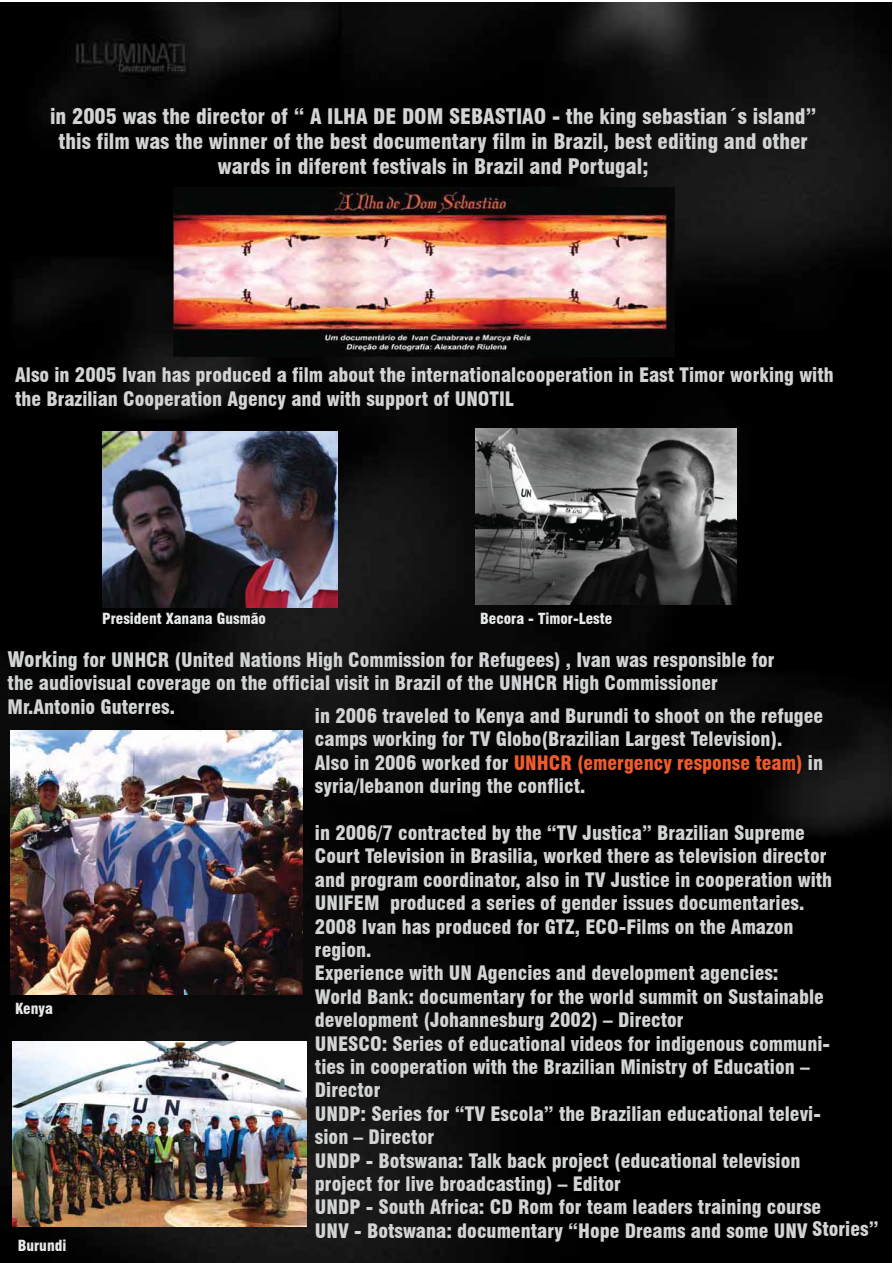
<style>
.page{position:relative;width:893px;height:1263px;background:#fff}
.page>*{position:absolute;margin:0;border:0;box-sizing:border-box;transform-origin:0 0}
.t1{font:900 condensed 21px/25.2px "Swiss 721 BT";color:#d2d3d4;text-align:center}
.t2{font:900 condensed 19.5px/23.4px "Swiss 721 BT";color:#d2d3d4}
.t3{font:900 condensed 15px "Swiss 721 BT";color:#e7e8e8}
.s1{font-size:21px}
.s2{color:#f15b2b}
</style>
<div class="page">
<img style="left:0;top:2px;width:892px;height:1261px">
<img style="left:174px;top:187px;width:501px;height:170px">
<img style="left:102px;top:431px;width:235px;height:176px">
<img style="left:476px;top:429px;width:260px;height:176px">
<img style="left:12px;top:1041px;width:294px;height:186px">
<img style="left:11px;top:731px;width:292px;height:263px">
<p class="t1" style="left:50px;top:103px;width:768px">in 2005 was the director of “ A ILHA DE DOM SEBASTIAO - the king sebastian´s island” this film was the winner of the best documentary film in Brazil, best editing and other wards in diferent festivals in Brazil and Portugal;</p>
<p class="t2" style="left:15px;top:363px;width:820px">Also in 2005 Ivan has produced a film about the internationalcooperation in East Timor working with the Brazilian Cooperation Agency and with support of UNOTIL</p>
<p class="t3" style="left:102px;top:609px;width:165px">President Xanana Gusmão</p>
<p class="t3" style="left:480px;top:609px;width:134px">Becora - Timor-Leste</p>
<p class="t2" style="left:8px;top:648px;width:768px"><span class="s1">Worki</span>ng for UNHCR (United Nations High Commission for Refugees) , Ivan was responsible for the audiovisual coverage on the official visit in Brazil of the UNHCR High Commissioner<br>Mr.Antonio Guterres.</p>
<p class="t2" style="left:315px;top:704px;width:510px">in 2006 traveled to Kenya and Burundi to shoot on the refugee camps working for TV Globo(Brazilian Largest Television).<br>Also in 2006 worked for <span class="s2">UNHCR (emergency response team)</span> in syria/lebanon during the conflict.</p>
<p class="t2" style="left:315px;top:821px;width:565px">in 2006/7 contracted by the “TV Justica” Brazilian Supreme<br>Court Television in Brasilia, worked there as television director<br>and program coordinator, also in TV Justice in cooperation with UNIFEM produced a series of gender issues documentaries.<br>2008 Ivan has produced for GTZ, ECO-Films on the Amazon<br>region.<br>Experience with UN Agencies and development agencies:<br>World Bank: documentary for the world summit on Sustainable development (Johannesburg 2002) – Director<br>UNESCO: Series of educational videos for indigenous communi-<br>ties in cooperation with the Brazilian Ministry of Education – Director<br>UNDP: Series for “TV Escola” the Brazilian educational televi-<br>sion – Director<br>UNDP - Botswana: Talk back project (educational television<br>project for live broadcasting) – Editor<br>UNDP - South Africa: CD Rom for team leaders training course<br>UNV - Botswana: documentary “Hope Dreams and some UNV Stories”</p>
<p class="t3" style="left:15px;top:999px;width:39px">Kenya</p>
<p class="t3" style="left:18px;top:1236px;width:50px">Burundi</p>
</div>
